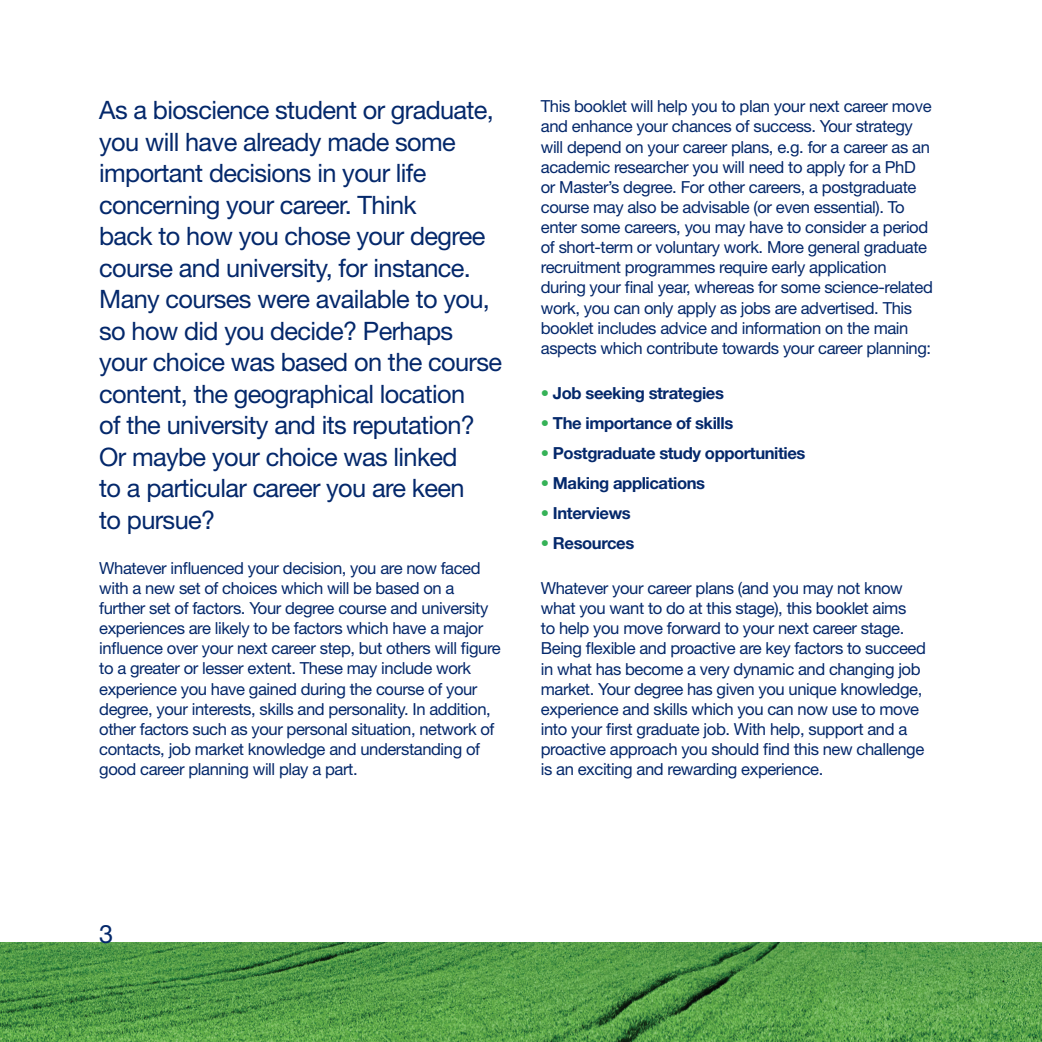
<style>
.page{position:relative;width:1042px;height:1042px;background:#fff}
.page>*{position:absolute;margin:0;border:0;box-sizing:border-box;transform-origin:0 0}
.t1{font:25.38px/31.5px "Helvetica Neue LT";letter-spacing:-.025em;color:#04286b}
.t2{font:16.62px/20.1px "Helvetica Neue LT";letter-spacing:-.025em;color:#04286b}
.t3{font:700 16.62px "Helvetica Neue LT";letter-spacing:-.025em;color:#04286b}
.s1{color:#35b257}
</style>
<div class="page">
<img style="left:0;top:943px;width:1042px;height:99px">
<p class="t1" style="left:99px;top:94px;width:404px">As a bioscience student or graduate, you will have already made some important decisions in your life concerning your career. Think<br>back to how you chose your degree course and university, for instance.<br>Many courses were available to you, so how did you decide? Perhaps your choice was based on the course content, the geographical location<br>of the university and its reputation?<br>Or maybe your choice was linked<br>to a particular career you are keen<br>to pursue?</p>
<p class="t2" style="left:99px;top:557px;width:403px">Whatever influenced your decision, you are now faced with a new set of choices which will be based on a further set of factors. Your degree course and university experiences are likely to be factors which have a major influence over your next career step, but others will figure to a greater or lesser extent. These may include work experience you have gained during the course of your degree, your interests, skills and personality. In addition, other factors such as your personal situation, network of contacts, job market knowledge and understanding of good career planning will play a part.</p>
<p class="t2" style="left:541px;top:96px;width:393px">This booklet will help you to plan your next career move and enhance your chances of success. Your strategy will depend on your career plans, e.g. for a career as an academic researcher you will need to apply for a PhD or Master’s degree. For other careers, a postgraduate course may also be advisable (or even essential). To enter some careers, you may have to consider a period of short-term or voluntary work. More general graduate recruitment programmes require early application during your final year, whereas for some science-related work, you can only apply as jobs are advertised. This booklet includes advice and information on the main aspects which contribute towards your career planning:</p>
<p class="t3" style="left:541px;top:382px;width:185px"><span class="s1">•</span> Job seeking strategies</p>
<p class="t3" style="left:541px;top:413px;width:194px"><span class="s1">•</span> The importance of skills</p>
<p class="t3" style="left:541px;top:443px;width:266px"><span class="s1">•</span> Postgraduate study opportunities</p>
<p class="t3" style="left:541px;top:473px;width:166px"><span class="s1">•</span> Making applications</p>
<p class="t3" style="left:541px;top:503px;width:91px"><span class="s1">•</span> Interviews</p>
<p class="t3" style="left:541px;top:533px;width:95px"><span class="s1">•</span> Resources</p>
<p class="t2" style="left:541px;top:578px;width:387px">Whatever your career plans (and you may not know what you want to do at this stage), this booklet aims<br>to help you move forward to your next career stage.<br>Being flexible and proactive are key factors to succeed in what has become a very dynamic and changing job market. Your degree has given you unique knowledge, experience and skills which you can now use to move into your first graduate job. With help, support and a proactive approach you should find this new challenge is an exciting and rewarding experience.</p>
<p class="t1" style="left:99px;top:917px;width:16px">3</p>
</div>
